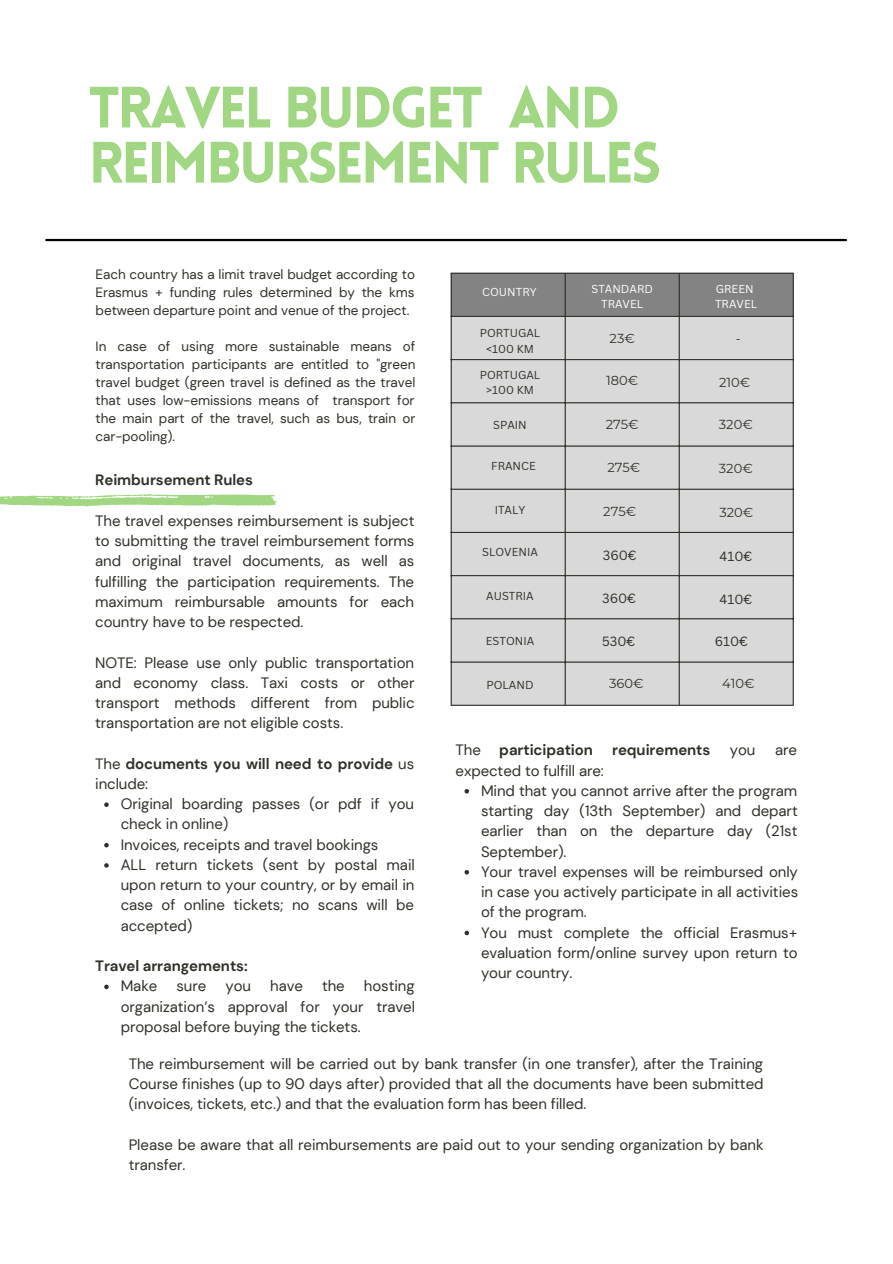
<style>
.page{position:relative;width:893px;height:1264px;background:#fff}
.page>*{position:absolute;margin:0;border:0;box-sizing:border-box;transform-origin:0 0}
.t1{font:900 57px/55.1px "Lovelo";letter-spacing:-.045em;color:#a1d683}
.t2{font:15px/20.2px "DM Sans";letter-spacing:-.005em;color:#2f3029;text-align:justify}
.t3{font:700 15px/20.2px "DM Sans";letter-spacing:-.005em;color:#2f3029}
.t4{font:13.5px/18px "DM Sans";letter-spacing:-.005em;color:#2f3029;text-align:justify}
.t5{font:13.05px "Montserrat";color:#2f3029}
.t6{font:13.05px "Canva Sans";color:#2f3029}
.t7{font:11.25px/15.1px "Canva Sans";color:#2f3029;text-align:center}
.t8{font:11.25px/15.1px "Canva Sans";color:#fff;text-align:center}
.s1{font-weight:400}
</style>
<div class="page">
<hr style="left:46px;top:239px;width:800px;height:2px;background:#000">
<div style="left:451px;top:274px;width:341px;height:42px;background:#838383"></div>
<div style="left:451px;top:317px;width:341px;height:387px;background:#d9d9d9"></div>
<hr style="left:450px;top:274px;width:1px;height:430px;background:#2f3029">
<hr style="left:564px;top:274px;width:1px;height:430px;background:#2f3029">
<hr style="left:678px;top:274px;width:1px;height:430px;background:#2f3029">
<hr style="left:792px;top:274px;width:1px;height:430px;background:#2f3029">
<hr style="left:450px;top:273px;width:343px;height:1px;background:#2f3029">
<hr style="left:450px;top:316px;width:343px;height:1px;background:#2f3029">
<hr style="left:450px;top:359px;width:343px;height:1px;background:#2f3029">
<hr style="left:450px;top:402px;width:343px;height:1px;background:#2f3029">
<hr style="left:450px;top:445px;width:343px;height:1px;background:#2f3029">
<hr style="left:450px;top:488px;width:343px;height:2px;background:#2f3029">
<hr style="left:450px;top:532px;width:343px;height:1px;background:#2f3029">
<hr style="left:450px;top:575px;width:343px;height:1px;background:#2f3029">
<hr style="left:450px;top:618px;width:343px;height:1px;background:#2f3029">
<hr style="left:450px;top:661px;width:343px;height:1px;background:#2f3029">
<hr style="left:450px;top:704px;width:343px;height:1px;background:#2f3029">
<svg style="left:0;top:494px;width:277px;height:12px;background:#b7dfa0"></svg>
<svg style="left:104px;top:802px;width:5px;height:5px"></svg>
<svg style="left:104px;top:843px;width:5px;height:4px"></svg>
<svg style="left:104px;top:863px;width:5px;height:4px"></svg>
<svg style="left:104px;top:984px;width:5px;height:5px"></svg>
<svg style="left:464px;top:789px;width:5px;height:4px"></svg>
<svg style="left:464px;top:870px;width:5px;height:4px"></svg>
<svg style="left:464px;top:930px;width:5px;height:5px"></svg>
<h1 class="t1" style="left:89px;top:86px;width:574px">TRAVEL BUDGET AND<br>REIMBURSEMENT RULES</h1>
<p class="t4" style="left:96px;top:266px;width:321px">Each country has a limit travel budget according to Erasmus + funding rules determined by the kms between departure point and venue of the project.</p>
<p class="t4" style="left:96px;top:338px;width:321px">In case of using more sustainable means of transportation participants are entitled to "green travel budget (green travel is defined as the travel that uses low-emissions means of transport for the main part of the travel, such as bus, train or car-pooling).</p>
<p class="t3" style="left:95px;top:470px;width:159px">Reimbursement Rules</p>
<p class="t2" style="left:95px;top:510px;width:321px">The travel expenses reimbursement is subject to submitting the travel reimbursement forms and original travel documents, as well as fulfilling the participation requirements. The maximum reimbursable amounts for each country have to be respected.</p>
<p class="t2" style="left:95px;top:652px;width:321px">NOTE: Please use only public transportation and economy class. Taxi costs or other transport methods different from public transportation are not eligible costs.</p>
<p class="t3" style="left:95px;top:753px;width:320px"><span class="s1">The</span> documents you will need to provide <span class="s1">us include:</span></p>
<p class="t2" style="left:121px;top:794px;width:295px;text-align:left">Original boarding passes (or pdf if you check in online)<br>Invoices, receipts and travel bookings<br>ALL return tickets (sent by postal mail upon return to your country, or by email in case of online tickets; no scans will be accepted)</p>
<p class="t3" style="left:95px;top:955px;width:154px">Travel arrangements:</p>
<p class="t2" style="left:121px;top:976px;width:296px;text-indent:243px">hosting organization’s approval for your travel proposal before buying the tickets.</p>
<p class="t2" style="left:121px;top:976px;width:38px">Make</p>
<p class="t2" style="left:176px;top:976px;width:31px">sure</p>
<p class="t2" style="left:225px;top:976px;width:27px">you</p>
<p class="t2" style="left:270px;top:976px;width:34px">have</p>
<p class="t2" style="left:322px;top:976px;width:24px">the</p>
<p class="t8" style="left:482px;top:284px;width:56px">COUNTRY</p>
<p class="t8" style="left:591px;top:281px;width:63px">STANDARD<br>TRAVEL</p>
<p class="t8" style="left:715px;top:281px;width:44px;text-align:left">GREEN<br>TRAVEL</p>
<p class="t7" style="left:479px;top:325px;width:62px">PORTUGAL &lt;100 KM</p>
<p class="t5" style="left:609px;top:330px;width:27px">23€</p>
<p class="t5" style="left:735px;top:330px;width:6px">-</p>
<p class="t5" style="left:606px;top:372px;width:34px">180€</p>
<p class="t5" style="left:719px;top:374px;width:33px">210€</p>
<p class="t5" style="left:605px;top:416px;width:34px">275€</p>
<p class="t5" style="left:607px;top:459px;width:34px">275€</p>
<p class="t5" style="left:603px;top:503px;width:34px">275€</p>
<p class="t7" style="left:479px;top:367px;width:62px">PORTUGAL &gt;100 KM</p>
<p class="t5" style="left:719px;top:416px;width:35px">320€</p>
<p class="t5" style="left:719px;top:460px;width:35px">320€</p>
<p class="t5" style="left:719px;top:504px;width:35px">320€</p>
<p class="t7" style="left:493px;top:417px;width:35px">SPAIN</p>
<p class="t7" style="left:491px;top:458px;width:46px">FRANCE</p>
<p class="t7" style="left:494px;top:502px;width:32px">ITALY</p>
<p class="t7" style="left:482px;top:544px;width:57px">SLOVENIA</p>
<p class="t7" style="left:486px;top:588px;width:49px">AUSTRIA</p>
<p class="t7" style="left:486px;top:633px;width:50px">ESTONIA</p>
<p class="t7" style="left:486px;top:677px;width:49px">POLAND</p>
<p class="t6" style="left:602px;top:546px;width:35px">360€</p>
<p class="t6" style="left:719px;top:547px;width:34px">410€</p>
<p class="t6" style="left:602px;top:589px;width:35px">360€</p>
<p class="t6" style="left:719px;top:590px;width:34px">410€</p>
<p class="t6" style="left:602px;top:632px;width:35px">530€</p>
<p class="t6" style="left:714px;top:632px;width:35px">610€</p>
<p class="t5" style="left:609px;top:675px;width:36px">360€</p>
<p class="t5" style="left:722px;top:675px;width:34px">410€</p>
<p class="t3" style="left:455px;top:740px;width:139px"><span class="s1">The</span> participation</p>
<p class="t3" style="left:612px;top:740px;width:100px">requirements</p>
<p class="t2" style="left:729px;top:740px;width:27px">you</p>
<p class="t2" style="left:775px;top:740px;width:23px">are</p>
<p class="t2" style="left:455px;top:760px;width:150px">expected to fulfill are:</p>
<p class="t2" style="left:481px;top:780px;width:318px;text-align:left">Mind that you cannot arrive after the program starting day (13th September) and depart earlier than on the departure day (21st September).<br>Your travel expenses will be reimbursed only in case you actively participate in all activities of the program.<br>You must complete the official Erasmus+ evaluation form/online survey upon return to your country.</p>
<p class="t2" style="left:129px;top:1053px;width:636px">The reimbursement will be carried out by bank transfer (in one transfer), after the Training Course finishes (up to 90 days after) provided that all the documents have been submitted (invoices, tickets, etc.) and that the evaluation form has been filled.</p>
<p class="t2" style="left:129px;top:1134px;width:636px">Please be aware that all reimbursements are paid out to your sending organization by bank transfer.</p>
</div>
